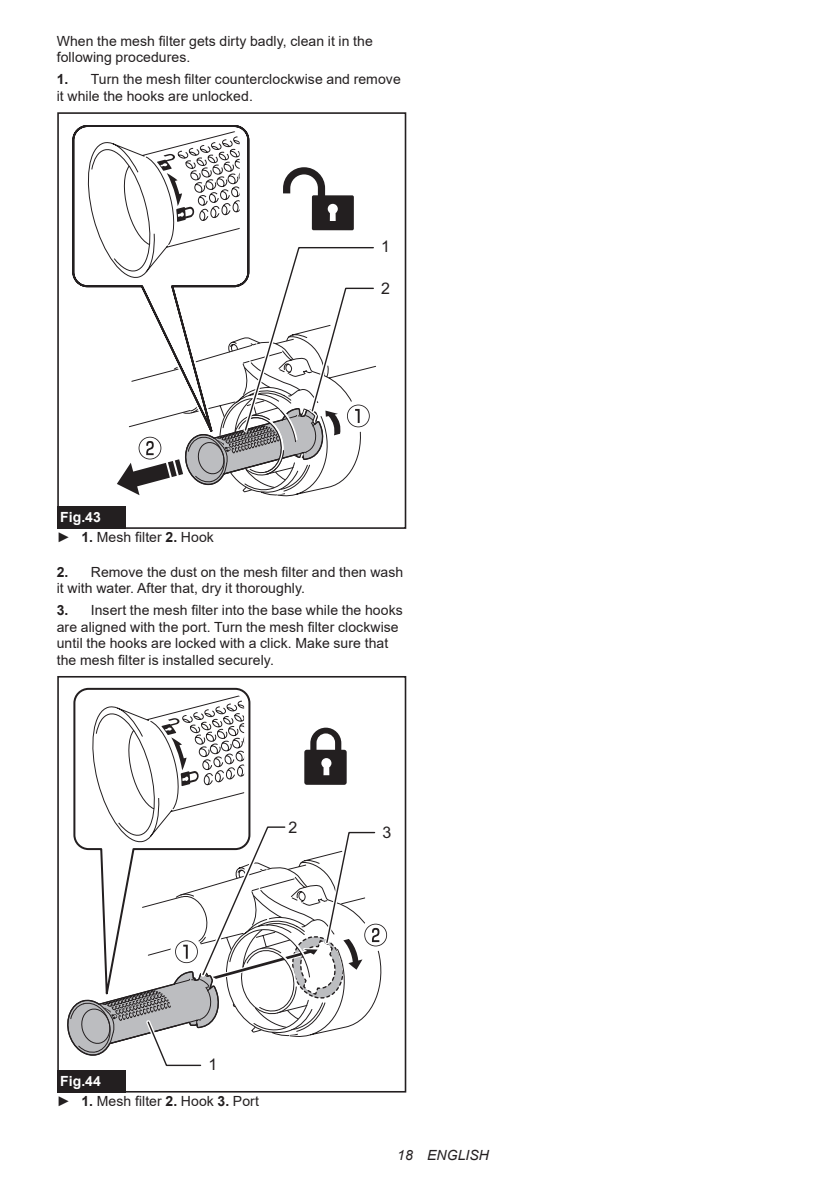
<style>
.page{position:relative;width:840px;height:1191px;background:#fff}
.page>*{position:absolute;margin:0;border:0;box-sizing:border-box;transform-origin:0 0}
.t1{font:16px "Arial";color:#231f20}
.t2{font:14px/16.4px "Arial";letter-spacing:.005em;color:#231f20}
.t3{font:italic 14px "Arial";letter-spacing:.005em;color:#231f20}
.s1{font-weight:700}
.s2{font-weight:700;color:#fff}
</style>
<div class="page">
<svg style="left:72px;top:125px;width:173px;height:162px"></svg>
<div style="left:57px;top:112px;width:349px;height:417px;border:2px solid #231f20"></div>
<svg style="left:84px;top:129px;width:292px;height:368px"></svg>
<div style="left:57px;top:506px;width:68px;height:23px;background:#231f20"></div>
<svg style="left:125px;top:1070px;width:1px;height:19px"></svg>
<div style="left:57px;top:676px;width:349px;height:416px;border:2px solid #231f20"></div>
<svg style="left:67px;top:693px;width:320px;height:374px"></svg>
<div style="left:57px;top:1069px;width:68px;height:23px;background:#231f20"></div>
<p class="t2" style="left:57px;top:33px;width:317px">When the mesh filter gets dirty badly, clean it in the following procedures.</p>
<p class="t2" style="left:57px;top:71px;width:345px"><span class="s1">1.</span> Turn the mesh filter counterclockwise and remove it while the hooks are unlocked.</p>
<p class="t1" style="left:381px;top:236px;width:10px">1</p>
<p class="t1" style="left:381px;top:277px;width:10px">2</p>
<p class="t2" style="left:57px;top:507px;width:158px;line-height:20.2px"><span class="s2">Fig.43<br></span>► <span class="s1">1.</span> Mesh filter <span class="s1">2.</span> Hook</p>
<p class="t2" style="left:57px;top:564px;width:348px"><span class="s1">2.</span> Remove the dust on the mesh filter and then wash it with water. After that, dry it thoroughly.</p>
<p class="t2" style="left:57px;top:602px;width:347px"><span class="s1">3.</span> Insert the mesh filter into the base while the hooks are aligned with the port. Turn the mesh filter clockwise until the hooks are locked with a click. Make sure that the mesh filter is installed securely.</p>
<p class="t1" style="left:288px;top:816px;width:10px">2</p>
<p class="t1" style="left:382px;top:821px;width:10px">3</p>
<p class="t1" style="left:208px;top:1053px;width:10px">1</p>
<p class="t2" style="left:57px;top:1070px;width:203px;line-height:20.2px"><span class="s2">Fig.44<br></span>► <span class="s1">1.</span> Mesh filter <span class="s1">2.</span> Hook <span class="s1">3.</span> Port</p>
<p class="t3" style="left:397px;top:1146px;width:93px">18 ENGLISH</p>
</div>
